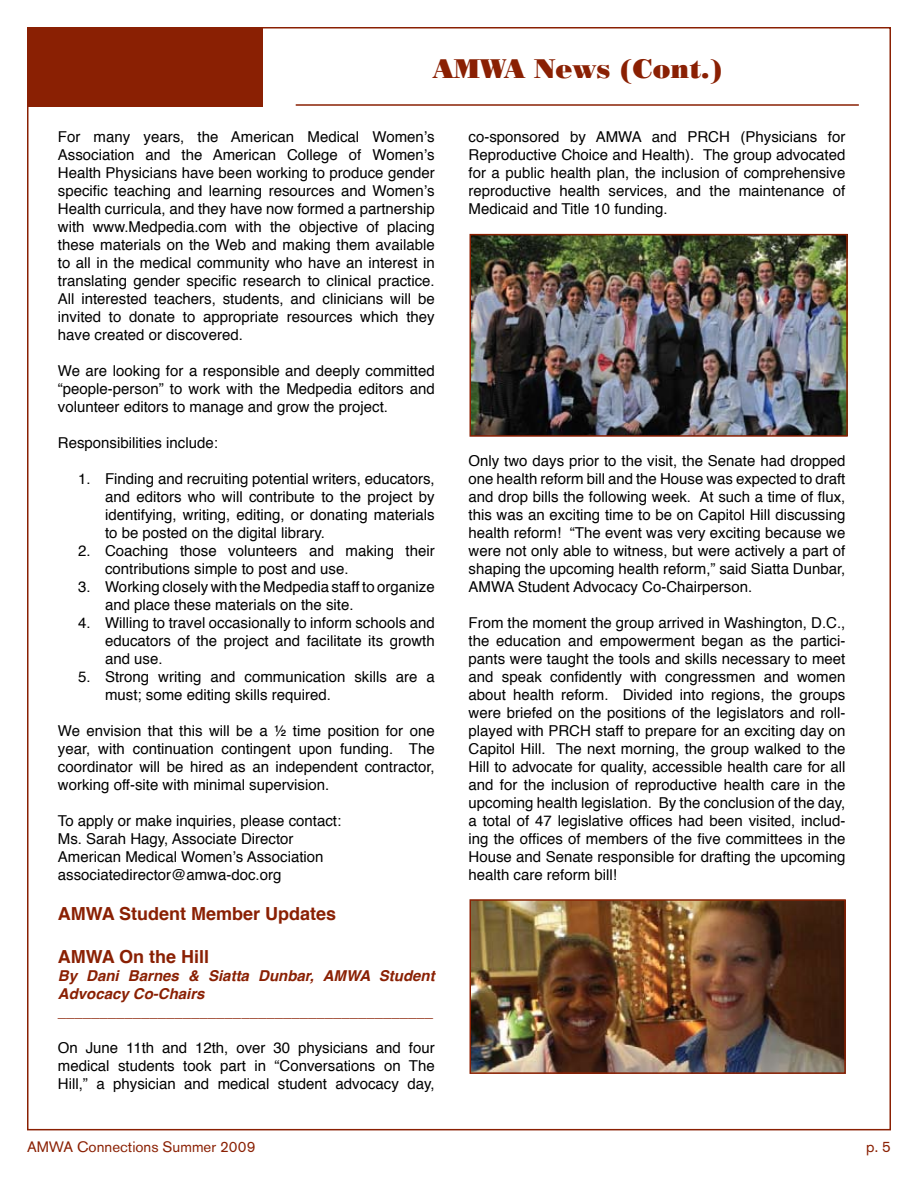
<style>
.page{position:relative;width:918px;height:1188px;background:#fff}
.page>*{position:absolute;margin:0;border:0;box-sizing:border-box;transform-origin:0 0}
.t1{font:27px "Poster Bodoni BT";color:#8a2003}
.t2{font:700 18px "Helvetica";color:#8a2003}
.t3{font:15px/18px "Helvetica";color:#000;text-align:justify}
.t4{font:italic 700 15px/18px "Helvetica";color:#8a2003}
.t5{font:15px "Helvetica";color:#8a2003}
.t6{font:15px "Akzidenz Grotesk BE";color:#8a2003}
</style>
<div class="page">
<div style="left:27px;top:27px;width:235px;height:80px;background:#8a2003"></div>
<hr style="left:296px;top:104px;width:563px;height:2px;background:#8a2003">
<img style="left:473px;top:902px;width:370px;height:169px">
<div style="left:470px;top:899px;width:376px;height:175px;border:2px solid #8a2003"></div>
<img style="left:473px;top:237px;width:372px;height:197px">
<div style="left:470px;top:234px;width:378px;height:203px;border:2px solid #8a2003"></div>
<h1 class="t1" style="left:433px;top:52px;width:291px">AMWA News (Cont.)</h1>
<p class="t3" style="left:58px;top:129px;width:378px">For many years, the American Medical Women’s Association and the American College of Women’s Health Physicians have been working to produce gender specific teaching and learning resources and Women’s Health curricula, and they have now formed a partnership with www.Medpedia.com with the objective of placing these materials on the Web and making them available to all in the medical community who have an interest in translating gender specific research to clinical practice.<br>All interested teachers, students, and clinicians will be invited to donate to appropriate resources which they have created or discovered.</p>
<p class="t3" style="left:58px;top:363px;width:378px">We are looking for a responsible and deeply committed “people-person” to work with the Medpedia editors and volunteer editors to manage and grow the project.</p>
<p class="t3" style="left:58px;top:435px;width:162px">Responsibilities include:</p>
<p class="t3" style="left:105px;top:471px;width:331px;text-indent:-27px">1. Finding and recruiting potential writers, educators, and editors who will contribute to the project by identifying, writing, editing, or donating materials to be posted on the digital library.</p>
<p class="t3" style="left:105px;top:543px;width:331px;text-indent:-27px">2. Coaching those volunteers and making their contributions simple to post and use.</p>
<p class="t3" style="left:105px;top:579px;width:331px;text-indent:-27px">3. Working closely with the Medpedia staff to organize and place these materials on the site.</p>
<p class="t3" style="left:105px;top:615px;width:331px;text-indent:-27px">4. Willing to travel occasionally to inform schools and educators of the project and facilitate its growth and use.</p>
<p class="t3" style="left:105px;top:669px;width:331px;text-indent:-27px">5. Strong writing and communication skills are a must; some editing skills required.</p>
<p class="t3" style="left:58px;top:723px;width:378px">We envision that this will be a ½ time position for one year, with continuation contingent upon funding. The coordinator will be hired as an independent contractor, working off-site with minimal supervision.</p>
<p class="t3" style="left:58px;top:813px;width:285px;text-align:left">To apply or make inquiries, please contact:<br>Ms. Sarah Hagy, Associate Director American Medical Women’s Association associatedirector@amwa-doc.org</p>
<p class="t2" style="left:58px;top:899px;width:280px">AMWA Student Member Updates</p>
<p class="t2" style="left:58px;top:942px;width:153px">AMWA On the Hill</p>
<p class="t4" style="left:58px;top:967px;width:378px">By Dani Barnes &amp; Siatta Dunbar, AMWA Student<br>Advocacy Co-Chairs</p>
<p class="t5" style="left:58px;top:1000px;width:377px">_____________________________________________</p>
<p class="t3" style="left:58px;top:1039px;width:378px">On June 11th and 12th, over 30 physicians and four medical students took part in “Conversations on The Hill,” a physician and medical student advocacy day,</p>
<p class="t3" style="left:469px;top:129px;width:378px">co-sponsored by AMWA and PRCH (Physicians for Reproductive Choice and Health). The group advocated for a public health plan, the inclusion of comprehensive reproductive health services, and the maintenance of Medicaid and Title 10 funding.</p>
<p class="t3" style="left:469px;top:453px;width:378px">Only two days prior to the visit, the Senate had dropped one health reform bill and the House was expected to draft and drop bills the following week. At such a time of flux, this was an exciting time to be on Capitol Hill discussing health reform! “The event was very exciting because we were not only able to witness, but were actively a part of shaping the upcoming health reform,” said Siatta Dunbar, AMWA Student Advocacy Co-Chairperson.</p>
<p class="t3" style="left:469px;top:615px;width:378px">From the moment the group arrived in Washington, D.C., the education and empowerment began as the partici&shy;pants were taught the tools and skills necessary to meet and speak confidently with congressmen and women about health reform. Divided into regions, the groups were briefed on the positions of the legislators and roll&shy;played with PRCH staff to prepare for an exciting day on Capitol Hill. The next morning, the group walked to the Hill to advocate for quality, accessible health care for all and for the inclusion of reproductive health care in the upcoming health legislation. By the conclusion of the day, a total of 47 legislative offices had been visited, includ&shy;ing the offices of members of the five committees in the House and Senate responsible for drafting the upcoming health care reform bill!</p>
<p class="t6" style="left:27px;top:1138px;width:230px">AMWA Connections Summer 2009</p>
<p class="t6" style="left:866px;top:1138px;width:26px">p. 5</p>
</div>
